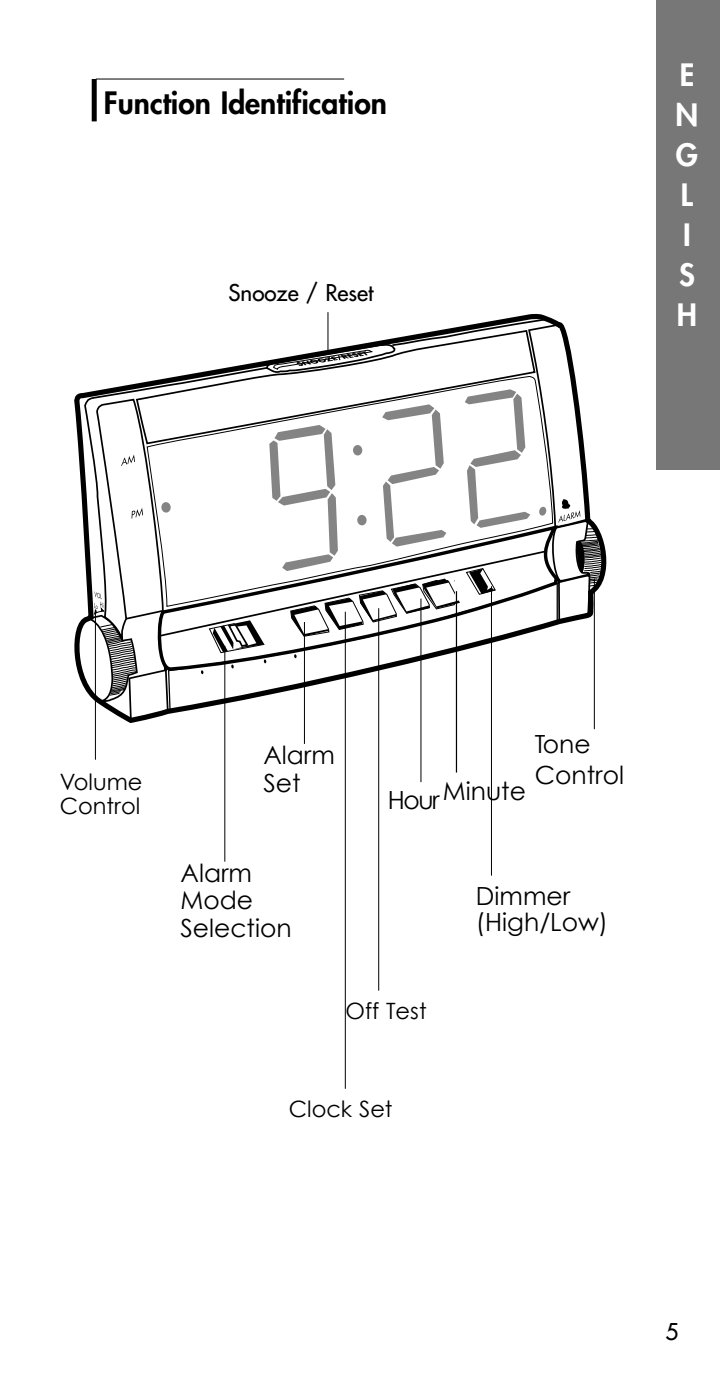
<style>
.page{position:relative;width:720px;height:1373px;background:#fff}
.page>*{position:absolute;margin:0;border:0;box-sizing:border-box;transform-origin:0 0}
.t1{font:800 30px "Futura";color:#000}
.t2{font:800 30px/40px "Futura";color:#fff}
.t3{font:25px/27.5px "Century Gothic";color:#000}
.t4{font:22.5px/24.2px "Century Gothic";color:#000}
.t5{font:22.5px "Futura";color:#000}
</style>
<div class="page">
<div style="left:656px;top:0;width:64px;height:469px;background:#777"></div>
<svg style="left:74px;top:316px;width:533px;height:410px"></svg>
<svg style="left:83px;top:317px;width:505px;height:436px"></svg>
<svg style="left:147px;top:376px;width:406px;height:231px"></svg>
<svg style="left:121px;top:454px;width:14px;height:12px"></svg>
<svg style="left:132px;top:508px;width:11px;height:10px"></svg>
<svg style="left:273px;top:349px;width:104px;height:21px"></svg>
<svg style="left:88px;top:591px;width:51px;height:111px"></svg>
<hr style="left:304px;top:622px;width:1px;height:122px;background:#000">
<hr style="left:345px;top:612px;width:1px;height:476px;background:#000">
<hr style="left:378px;top:608px;width:1px;height:382px;background:#000">
<hr style="left:421px;top:598px;width:1px;height:184px;background:#000">
<hr style="left:224px;top:646px;width:1px;height:215px;background:#000">
<hr style="left:95px;top:610px;width:1px;height:149px;background:#000">
<hr style="left:491px;top:586px;width:1px;height:289px;background:#000">
<hr style="left:328px;top:312px;width:1px;height:42px;background:#000">
<hr style="left:594px;top:578px;width:1px;height:151px;background:#000">
<div style="left:92px;top:79px;width:5px;height:42px;background:#000"></div>
<hr style="left:96px;top:79px;width:248px;height:1px;background:#000">
<svg style="left:157px;top:389px;width:446px;height:285px"></svg>
<hr style="left:456px;top:591px;width:1px;height:181px;background:#000">
<p class="t1" style="left:104px;top:89px;width:285px">Function Identification</p>
<p class="t5" style="left:229px;top:282px;width:147px">Snooze / Reset</p>
<p class="t2" style="left:676px;top:58px;width:24px">E<br>N<br>G<br>L<br>I<br>S<br>H</p>
<p class="t4" style="left:60px;top:769px;width:84px">Volume<br>Control</p>
<p class="t3" style="left:263px;top:741px;width:73px">Alarm<br>Set</p>
<p class="t3" style="left:181px;top:858px;width:113px">Alarm<br>Mode<br>Selection</p>
<p class="t3" style="left:388px;top:776px;width:140px">HourMinute</p>
<p class="t3" style="left:535px;top:729px;width:91px;line-height:30px">Tone<br>Control</p>
<p class="t3" style="left:476px;top:882px;width:134px;line-height:26px">Dimmer (High/Low)</p>
<p class="t4" style="left:346px;top:998px;width:83px">Off Test</p>
<p class="t4" style="left:289px;top:1096px;width:105px">Clock Set</p>
</div>
